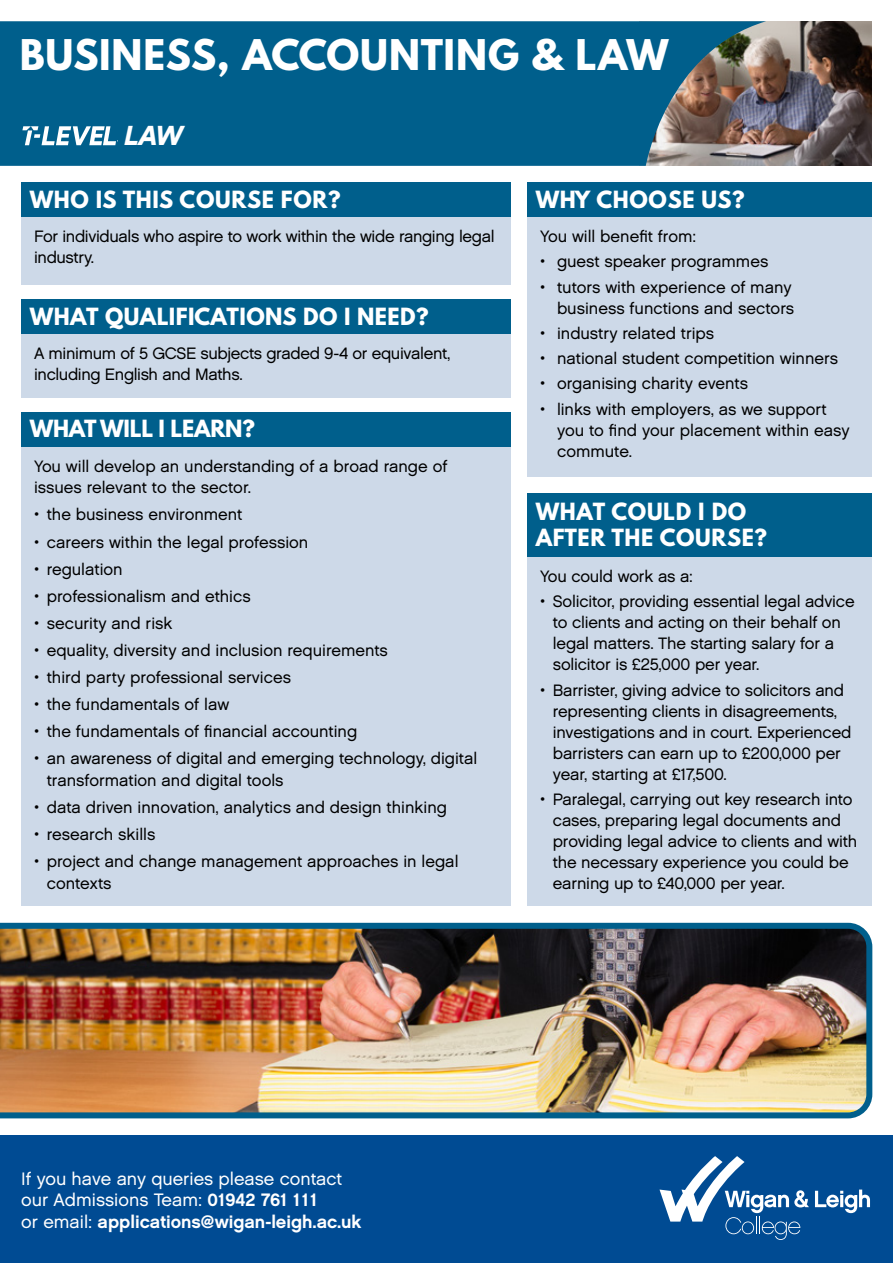
<style>
.page{position:relative;width:893px;height:1263px;background:#fff}
.page>*{position:absolute;margin:0;border:0;box-sizing:border-box;transform-origin:0 0}
.t1{font:700 37.5px "League Spartan";letter-spacing:.015em;color:#fff}
.t2{font:italic 900 27px "Circular Std";color:#fff}
.t3{font:700 21px/25.2px "League Spartan";letter-spacing:.02em;color:#fff}
.t4{font:700 21px "League Spartan";letter-spacing:-.01em;color:#fff}
.t5{font:18px/21.6px "Chalet London Nineteen Sixty";color:#fff}
.t6{font:18px "Chalet New York Nineteen Sixty";color:#fff}
.t7{font:16.5px/21px "Chalet London Nineteen Sixty";letter-spacing:-.005em;color:#000}
.s1{font-family:"Chalet New York Nineteen Sixty"}
.s2{font-family:"Chalet London Nineteen Sixty"}
</style>
<div class="page">
<div style="left:0;top:1135px;width:893px;height:128px;background:#004b93"></div>
<svg style="left:815px;top:1189px;width:55px;height:24px"></svg>
<svg style="left:659px;top:1156px;width:150px;height:84px"></svg>
<img style="left:766px;top:21px;width:106px;height:145px">
<svg style="left:0;top:21px;width:766px;height:145px;background:#106289"></svg>
<svg style="left:22px;top:126px;width:94px;height:19px"></svg>
<div style="left:21px;top:334px;width:489px;height:64px;background:#cdd9e8"></div>
<div style="left:21px;top:300px;width:489px;height:34px;background:#005f8c"></div>
<div style="left:21px;top:217px;width:489px;height:68px;background:#cdd9e8"></div>
<div style="left:21px;top:183px;width:489px;height:34px;background:#005f8c"></div>
<div style="left:527px;top:217px;width:345px;height:259px;background:#cdd9e8"></div>
<div style="left:527px;top:183px;width:345px;height:34px;background:#005f8c"></div>
<img style="left:0;top:922px;width:873px;height:197px">
<div style="left:21px;top:446px;width:489px;height:460px;background:#cdd9e8"></div>
<div style="left:21px;top:412px;width:489px;height:34px;background:#005f8c"></div>
<div style="left:527px;top:493px;width:345px;height:64px;background:#005f8c"></div>
<div style="left:527px;top:557px;width:345px;height:349px;background:#cdd9e8"></div>
<h1 class="t1" style="left:20px;top:26px;width:650px">BUSINESS, ACCOUNTING &amp; LAW</h1>
<h2 class="t2" style="left:124px;top:118px;width:61px">LAW</h2>
<p class="t3" style="left:30px;top:186px;width:312px">WHO IS THIS COURSE FOR?</p>
<p class="t7" style="left:34px;top:226px;width:462px">For individuals who aspire to work within the wide ranging legal industry.</p>
<p class="t3" style="left:30px;top:303px;width:400px">WHAT QUALIFICATIONS DO I NEED?</p>
<p class="t7" style="left:34px;top:343px;width:418px">A minimum of 5 GCSE subjects graded 9-4 or equivalent, including English and Maths.</p>
<p class="t4" style="left:30px;top:412px;width:227px">WHAT WILL I LEARN?</p>
<p class="t7" style="left:34px;top:455px;width:415px;line-height:21.8px">You will develop an understanding of a broad range of issues relevant to the sector.</p>
<p class="t7" style="left:34px;top:504px;width:210px">• the business environment</p>
<p class="t7" style="left:34px;top:531px;width:276px">• careers within the legal profession</p>
<p class="t7" style="left:34px;top:558px;width:90px">• regulation</p>
<p class="t7" style="left:34px;top:585px;width:218px">• professionalism and ethics</p>
<p class="t7" style="left:34px;top:612px;width:140px">• security and risk</p>
<p class="t7" style="left:34px;top:639px;width:355px">• equality, diversity and inclusion requirements</p>
<p class="t7" style="left:34px;top:666px;width:258px">• third party professional services</p>
<p class="t7" style="left:34px;top:693px;width:197px">• the fundamentals of law</p>
<p class="t7" style="left:34px;top:721px;width:325px">• the fundamentals of financial accounting</p>
<p class="t7" style="left:47px;top:747px;width:432px;line-height:21.8px;text-indent:-13px">• an awareness of digital and emerging technology, digital transformation and digital tools</p>
<p class="t7" style="left:34px;top:796px;width:414px">• data driven innovation, analytics and design thinking</p>
<p class="t7" style="left:34px;top:823px;width:123px">• research skills</p>
<p class="t7" style="left:47px;top:850px;width:413px;line-height:21.8px;text-indent:-13px">• project and change management approaches in legal contexts</p>
<p class="t3" style="left:536px;top:186px;width:210px">WHY CHOOSE US?</p>
<p class="t7" style="left:540px;top:226px;width:158px">You will benefit from:</p>
<p class="t7" style="left:540px;top:251px;width:230px">• guest speaker programmes</p>
<p class="t7" style="left:540px;top:276px;width:256px;text-align:right">• tutors with experience of many business functions and sectors</p>
<p class="t7" style="left:540px;top:322px;width:176px">• industry related trips</p>
<p class="t7" style="left:540px;top:348px;width:300px">• national student competition winners</p>
<p class="t7" style="left:540px;top:373px;width:209px">• organising charity events</p>
<p class="t7" style="left:557px;top:398px;width:294px;text-indent:-17px">• links with employers, as we support you to find your placement within easy commute.</p>
<p class="t3" style="left:536px;top:499px;width:233px">WHAT COULD I DO<br>AFTER THE COURSE?</p>
<p class="t7" style="left:540px;top:566px;width:154px">You could work as a:</p>
<p class="t7" style="left:553px;top:591px;width:303px;text-indent:-13px">• Solicitor, providing essential legal advice to clients and acting on their behalf on legal matters. The starting salary for a solicitor is £25,000 per year.</p>
<p class="t7" style="left:553px;top:679px;width:300px;text-indent:-13px">• Barrister, giving advice to solicitors and representing clients in disagreements, investigations and in court. Experienced barristers can earn up to £200,000 per year, starting at £17,500.</p>
<p class="t7" style="left:553px;top:789px;width:306px;text-indent:-13px">• Paralegal, carrying out key research into cases, preparing legal documents and providing legal advice to clients and with the necessary experience you could be earning up to £40,000 per year.</p>
<p class="t5" style="left:21px;top:1167px;width:322px">If you have any queries please contact our Admissions Team: <span class="s1">01942 761 111</span></p>
<p class="t6" style="left:21px;top:1210px;width:342px"><span class="s2">or email:</span> applications@wigan-leigh.ac.uk</p>
</div>
